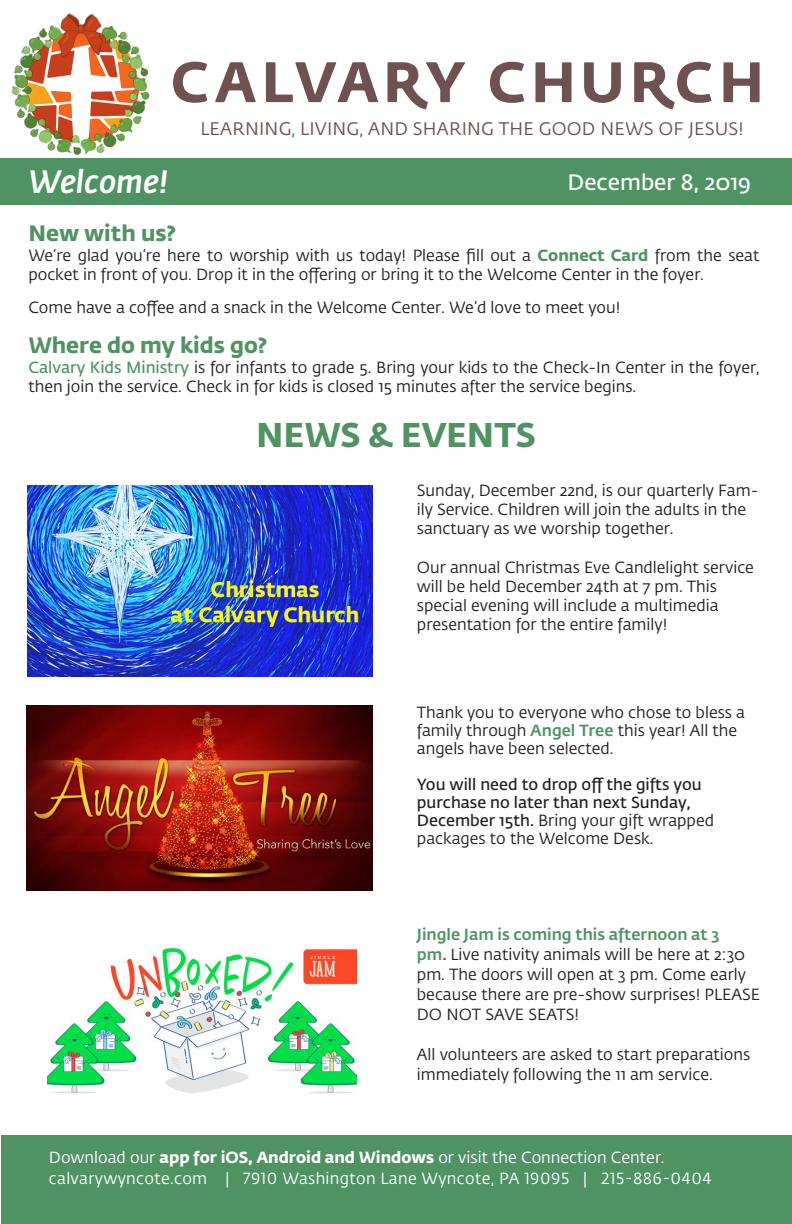
<style>
.page{position:relative;width:792px;height:1224px;background:#fff}
.page>*{position:absolute;margin:0;border:0;box-sizing:border-box;transform-origin:0 0}
.t1{font:700 34px "Fedra Sans Std";color:#509363}
.t2{font:italic 500 32px "Fedra Sans Std";color:#fff}
.t3{font:700 22px "Fedra Sans Std";color:#509363}
.t4{font:600 22px "Fedra Sans Std";color:#fff}
.t5{font:18px "Fedra Sans Std";letter-spacing:.01em;color:#6f5152}
.t6{font:16px/19.2px "Fedra Sans Std";color:#231f20}
.t7{font:600 16px/18px "Fedra Sans Std";color:#231f20}
.t8{font:16px "Fedra Sans Std";letter-spacing:.02em;color:#fff}
.t9{font:16px "Fedra Sans Std";color:#fff}
.s1{font-weight:700;color:#509363}
.s2{font-weight:600;color:#509363}
.s3{font-weight:500;color:#509363}
.s4{font-weight:400}
.s5{font-weight:500;color:#c63e1c}
.s6{font-weight:700}
</style>
<div class="page">
<div style="left:0;top:159px;width:792px;height:46px;background:#509363"></div>
<svg style="left:216px;top:62px;width:40px;height:40px"></svg>
<svg style="left:266px;top:62px;width:112px;height:40px"></svg>
<svg style="left:388px;top:62px;width:77px;height:47px"></svg>
<svg style="left:535px;top:62px;width:37px;height:40px"></svg>
<svg style="left:724px;top:62px;width:36px;height:40px"></svg>
<svg style="left:490px;top:62px;width:34px;height:41px"></svg>
<svg style="left:584px;top:62px;width:37px;height:41px"></svg>
<svg style="left:634px;top:62px;width:77px;height:47px"></svg>
<div style="left:1px;top:1135px;width:791px;height:89px;background:#509363"></div>
<img style="left:47px;top:947px;width:310px;height:147px">
<img style="left:26px;top:706px;width:347px;height:185px">
<img style="left:0;top:13px;width:216px;height:146px">
<img style="left:27px;top:486px;width:346px;height:190px">
<p class="t5" style="left:200px;top:118px;width:545px">LEARNING, LIVING, AND SHARING THE GOOD NEWS OF JESUS!</p>
<h2 class="t2" style="left:28px;top:161px;width:142px">Welcome!</h2>
<h3 class="t4" style="left:568px;top:169px;width:185px">December 8, 2019</h3>
<h3 class="t3" style="left:28px;top:219px;width:149px">New with us?</h3>
<p class="t6" style="left:28px;top:246px;width:733px">We’re glad you’re here to worship with us today! Please fill out a <span class="s1">Connect Card</span> from the seat pocket in front of you. Drop it in the offering or bring it to the Welcome Center in the foyer.</p>
<p class="t6" style="left:28px;top:298px;width:593px">Come have a coffee and a snack in the Welcome Center. We’d love to meet you!</p>
<h3 class="t3" style="left:28px;top:331px;width:241px">Where do my kids go?</h3>
<p class="t6" style="left:28px;top:358px;width:733px"><span class="s2">Calvary Kids Ministry</span> is for infants to grade 5. Bring your kids to the Check-In Center in the foyer, then join the service. Check in for kids is closed 15 minutes after the service begins.</p>
<h1 class="t1" style="left:256px;top:413px;width:281px">NEWS &amp; EVENTS</h1>
<p class="t6" style="left:417px;top:481px;width:343px">Sunday, December 22nd, is our quarterly Fam&shy;ily Service. Children will join the adults in the sanctuary as we worship together.</p>
<p class="t6" style="left:417px;top:558px;width:339px">Our annual Christmas Eve Candlelight service will be held December 24th at 7 pm. This special evening will include a multimedia presentation for the entire family!</p>
<p class="t6" style="left:417px;top:704px;width:330px;line-height:18px">Thank you to everyone who chose to bless a family through <span class="s3">Angel Tree</span> this year! All the angels have been selected.</p>
<p class="t7" style="left:417px;top:776px;width:299px">You will need to drop off the gifts you purchase no later than next Sunday, December 15th. <span class="s4">Bring your gift wrapped packages to the Welcome Desk.</span></p>
<p class="t6" style="left:417px;top:925px;width:345px;line-height:20px"><span class="s3">Jingle Jam is coming this afternoon at 3<br>pm</span><span class="s5">.</span> Live nativity animals will be here at 2:30 pm. The doors will open at 3 pm. Come early because there are pre-show surprises! PLEASE DO NOT SAVE SEATS!</p>
<p class="t6" style="left:417px;top:1045px;width:335px;line-height:20px">All volunteers are asked to start preparations immediately following the 11 am service.</p>
<p class="t9" style="left:49px;top:1148px;width:617px">Download our <span class="s6">app for iOS, Android and Windows</span> or visit the Connection Center.</p>
<p class="t8" style="left:49px;top:1169px;width:664px">calvarywyncote.com | 7910 Washington Lane Wyncote, PA 19095 | 215-886-0404</p>
</div>
